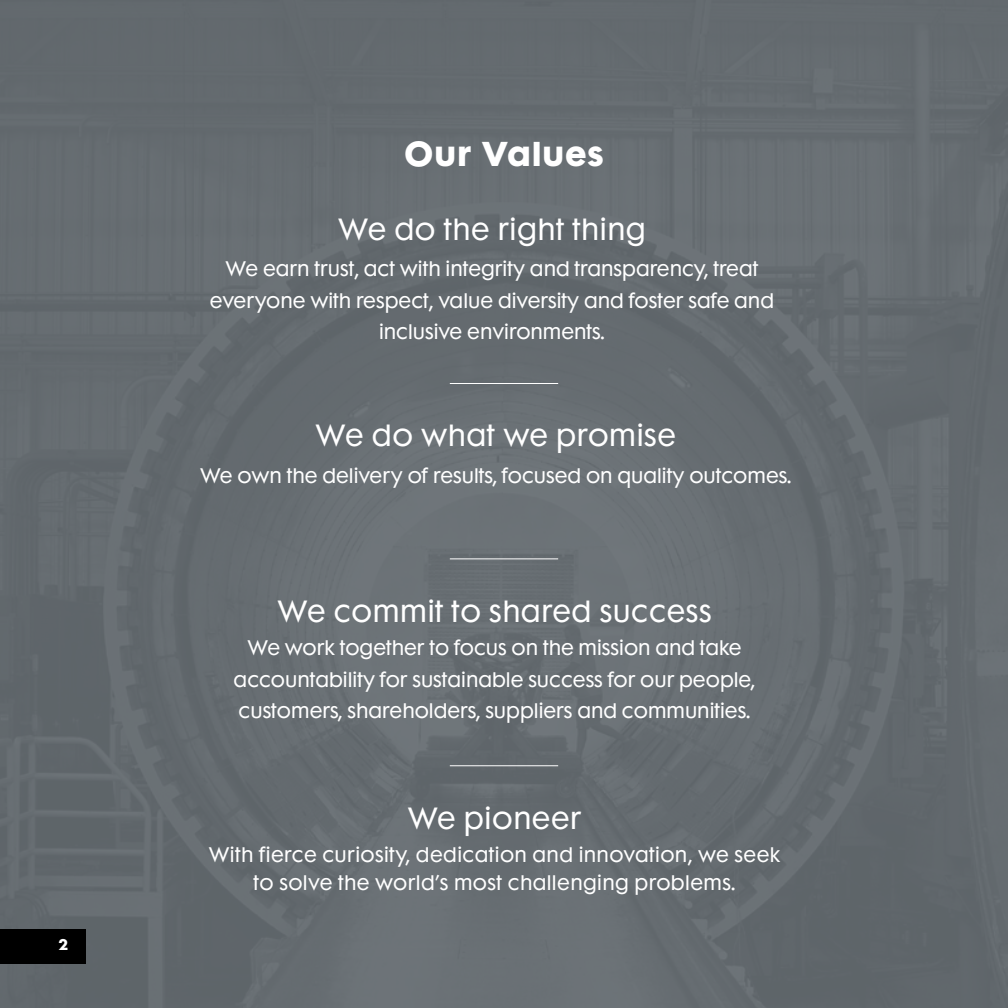
<style>
.page{position:relative;width:1008px;height:1008px;background:#666d72}
.page>*{position:absolute;margin:0;border:0;box-sizing:border-box;transform-origin:0 0}
.t1{font:700 31.5px "Futura Maxi Std";letter-spacing:.02em;color:#fff}
.t2{font:28px "Futura Maxi Std";letter-spacing:.02em;color:#fff}
.t3{font:19.25px/31.5px "Futura Maxi Std";color:#fff;text-align:center}
.t4{font:19.25px/28px "Futura Maxi Std";letter-spacing:.02em;color:#fff;text-align:center}
.t5{font:700 14px "Futura Maxi Std";color:#fff}
</style>
<div class="page">
<hr style="left:450px;top:383px;width:108px;height:1px;background:#fff">
<hr style="left:450px;top:558px;width:108px;height:1px;background:#fff">
<hr style="left:450px;top:765px;width:108px;height:1px;background:#fff">
<div style="left:0;top:929px;width:86px;height:34px;background:#000"></div>
<p class="t5" style="left:58px;top:935px;width:11px">2</p>
<h1 class="t1" style="left:404px;top:131px;width:201px">Our Values</h1>
<h2 class="t2" style="left:338px;top:211px;width:309px">We do the right thing</h2>
<p class="t3" style="left:210px;top:253px;width:566px">We earn trust, act with integrity and transparency, treat everyone with respect, value diversity and foster safe and inclusive environments.</p>
<h2 class="t2" style="left:316px;top:418px;width:362px">We do what we promise</h2>
<p class="t3" style="left:200px;top:460px;width:593px">We own the delivery of results, focused on quality outcomes.</p>
<h2 class="t2" style="left:277px;top:593px;width:436px">We commit to shared success</h2>
<p class="t3" style="left:234px;top:632px;width:523px">We work together to focus on the mission and take accountability for sustainable success for our people, customers, shareholders, suppliers and communities.</p>
<h2 class="t2" style="left:408px;top:800px;width:175px">We pioneer</h2>
<p class="t4" style="left:209px;top:841px;width:573px">With fierce curiosity, dedication and innovation, we seek to solve the world’s most challenging problems.</p>
</div>
